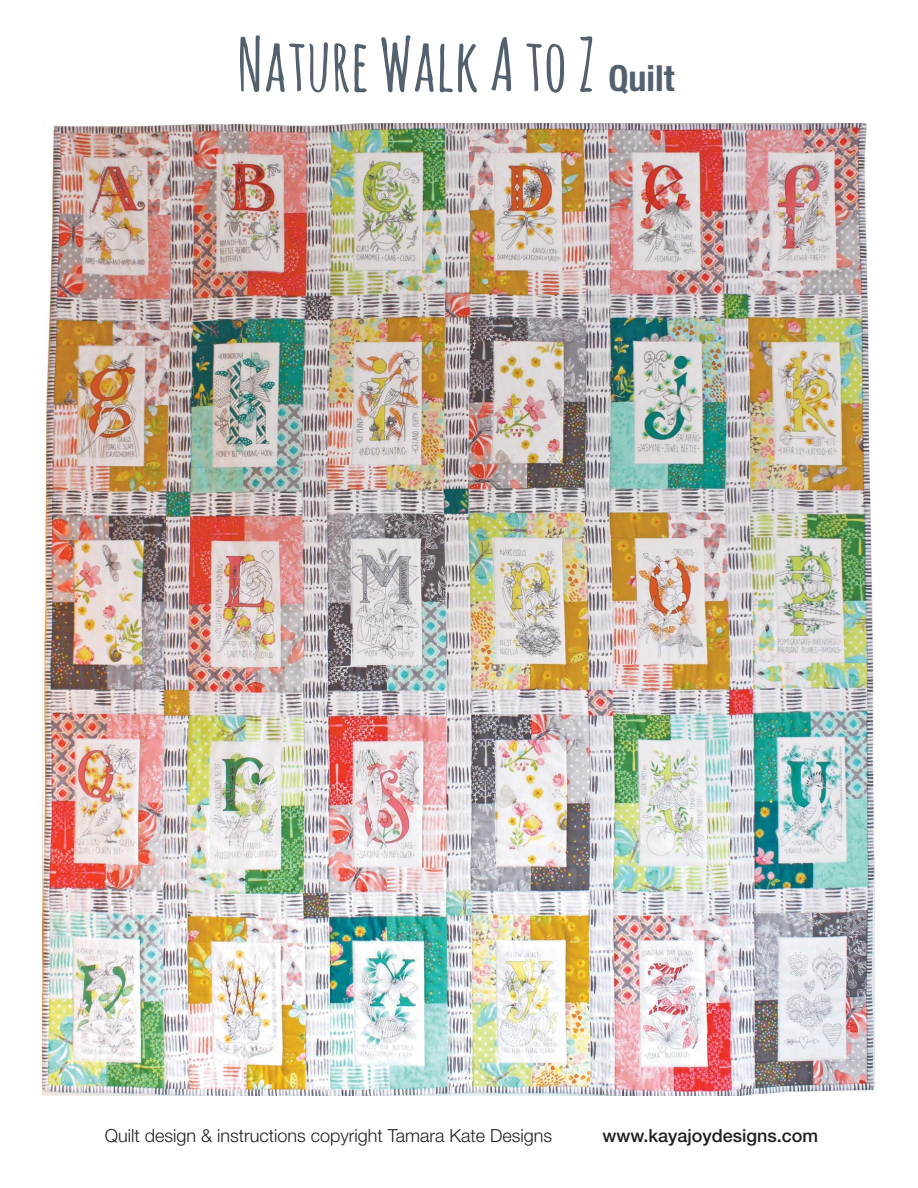
<style>
.page{position:relative;width:918px;height:1188px;background:#fff}
.page>*{position:absolute;margin:0;border:0;box-sizing:border-box;transform-origin:0 0}
.t1{font:700 72px "Amatic SC";color:#53616f}
.t2{font:300 18px "Helvetica Neue";color:#231f20}
.t3{font:500 18px "Helvetica Neue";color:#231f20}
.s1{font-family:"Helvetica Neue";font-stretch:condensed;font-size:36px}
</style>
<div class="page">
<img style="left:42px;top:123px;width:832px;height:972px">
<p class="t1" style="left:237px;top:24px;width:439px">Nature Walk A to Z <span class="s1">Quilt</span></p>
<p class="t2" style="left:105px;top:1129px;width:449px">Quilt design &amp; instructions copyright Tamara Kate Designs</p>
<p class="t3" style="left:602px;top:1129px;width:217px">www.kayajoydesigns.com</p>
</div>
